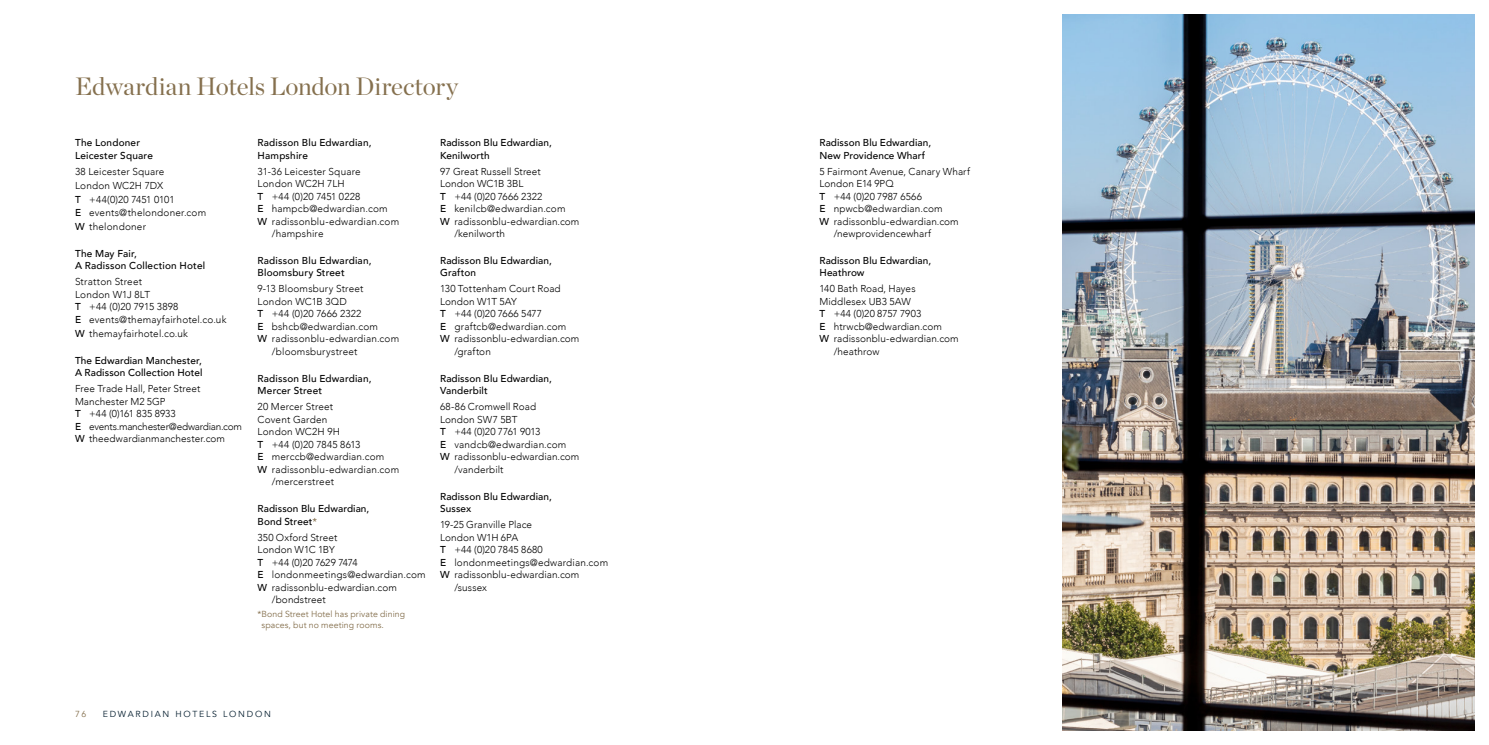
<style>
.page{position:relative;width:1489px;height:745px;background:#fff}
.page>*{position:absolute;margin:0;border:0;box-sizing:border-box;transform-origin:0 0}
.t1{font:25px "Chronicle Display";color:#85704e}
.t2{font:300 10px/12.5px "Avenir";letter-spacing:.01em;color:#000}
.t3{font:500 10px/12.5px "Avenir";letter-spacing:.01em;color:#000}
.t4{font:300 10px "Avenir";letter-spacing:-.01em;color:#000}
.t5{font:8.75px/10.5px "Avenir";letter-spacing:.01em;color:#85704e}
.t6{font:8.75px "Avenir";letter-spacing:.2em;color:#031c2d}
.s1{font-weight:500}
.s2{color:#85704e}
</style>
<div class="page">
<img style="left:1062px;top:14px;width:412px;height:716px">
<h1 class="t1" style="left:75px;top:67px;width:384px">Edwardian Hotels London Directory</h1>
<p class="t3" style="left:257px;top:136px;width:115px">Radisson Blu Edwardian,<br>Hampshire</p>
<p class="t2" style="left:257px;top:165px;width:105px">31-36 Leicester Square</p>
<p class="t2" style="left:257px;top:177px;width:89px">London WC2H 7LH</p>
<p class="t2" style="left:257px;top:190px;width:104px"><span class="s1">T</span> +44 (0)20 7451 0228</p>
<p class="t2" style="left:257px;top:202px;width:132px"><span class="s1">E</span> hampcb@edwardian.com</p>
<p class="t2" style="left:257px;top:215px;width:143px"><span class="s1">W</span> radissonblu-edwardian.com</p>
<p class="t2" style="left:272px;top:227px;width:53px">/hampshire</p>
<p class="t3" style="left:257px;top:253px;width:115px">Radisson Blu Edwardian,<br>Bloomsbury Street</p>
<p class="t2" style="left:257px;top:282px;width:107px">9-13 Bloomsbury Street</p>
<p class="t2" style="left:257px;top:295px;width:91px">London WC1B 3QD</p>
<p class="t2" style="left:257px;top:307px;width:105px"><span class="s1">T</span> +44 (0)20 7666 2322</p>
<p class="t2" style="left:257px;top:320px;width:122px"><span class="s1">E</span> bshcb@edwardian.com</p>
<p class="t2" style="left:257px;top:332px;width:143px"><span class="s1">W</span> radissonblu-edwardian.com</p>
<p class="t2" style="left:272px;top:345px;width:87px">/bloomsburystreet</p>
<p class="t3" style="left:257px;top:371px;width:115px">Radisson Blu Edwardian,<br>Mercer Street</p>
<p class="t2" style="left:257px;top:400px;width:77px">20 Mercer Street</p>
<p class="t2" style="left:257px;top:413px;width:71px">Covent Garden</p>
<p class="t2" style="left:257px;top:425px;width:84px">London WC2H 9H</p>
<p class="t2" style="left:257px;top:438px;width:104px"><span class="s1">T</span> +44 (0)20 7845 8613</p>
<p class="t2" style="left:257px;top:450px;width:128px"><span class="s1">E</span> merccb@edwardian.com</p>
<p class="t2" style="left:257px;top:463px;width:143px"><span class="s1">W</span> radissonblu-edwardian.com</p>
<p class="t2" style="left:272px;top:475px;width:64px">/mercerstreet</p>
<p class="t3" style="left:258px;top:501px;width:113px">Radisson Blu Edwardian,<br>Bond Street<span class="s2">*</span></p>
<p class="t2" style="left:258px;top:530px;width:81px">350 Oxford Street</p>
<p class="t2" style="left:258px;top:543px;width:79px">London W1C 1BY</p>
<p class="t4" style="left:258px;top:556px;width:101px"><span class="s1">T</span> +44 (0)20 7629 7474</p>
<p class="t2" style="left:258px;top:568px;width:169px"><span class="s1">E</span> londonmeetings@edwardian.com</p>
<p class="t2" style="left:258px;top:580px;width:141px"><span class="s1">W</span> radissonblu-edwardian.com</p>
<p class="t2" style="left:272px;top:593px;width:56px">/bondstreet</p>
<p class="t5" style="left:261px;top:608px;width:145px;text-indent:-4px">*Bond Street Hotel has private dining spaces, but no meeting rooms.</p>
<p class="t3" style="left:75px;top:136px;width:79px">The Londoner<br>Leicester Square</p>
<p class="t2" style="left:75px;top:164px;width:101px;line-height:14.2px">38 Leicester Square<br>London WC2H 7DX<br><span class="s1">T</span> +44(0)20 7451 0101</p>
<p class="t2" style="left:75px;top:205px;width:133px;line-height:14.2px"><span class="s1">E</span> events@thelondoner.com<br><span class="s1">W</span> thelondoner</p>
<p class="t3" style="left:75px;top:246px;width:132px">The May Fair,<br>A Radisson Collection Hotel</p>
<p class="t2" style="left:75px;top:275px;width:153px">Stratton Street<br>London W1J 8LT<br><span class="s1">T</span> +44 (0)20 7915 3898<br><span class="s1">E</span> events@themayfairhotel.co.uk</p>
<p class="t2" style="left:75px;top:327px;width:114px"><span class="s1">W</span> themayfairhotel.co.uk</p>
<p class="t3" style="left:75px;top:353px;width:129px">The Edwardian Manchester,<br>A Radisson Collection Hotel</p>
<p class="t2" style="left:75px;top:382px;width:169px">Free Trade Hall, Peter Street<br>Manchester M2 5GP<br><span class="s1">T</span> +44 (0)161 835 8933<br><span class="s1">E</span> events.manchester@edwardian.com<br><span class="s1">W</span> theedwardianmanchester.com</p>
<p class="t3" style="left:440px;top:136px;width:113px">Radisson Blu Edwardian,<br>Kenilworth</p>
<p class="t2" style="left:440px;top:165px;width:102px">97 Great Russell Street</p>
<p class="t2" style="left:440px;top:177px;width:85px">London WC1B 3BL</p>
<p class="t2" style="left:440px;top:190px;width:104px"><span class="s1">T</span> +44 (0)20 7666 2322</p>
<p class="t2" style="left:440px;top:202px;width:127px"><span class="s1">E</span> kenilcb@edwardian.com</p>
<p class="t2" style="left:440px;top:215px;width:141px"><span class="s1">W</span> radissonblu-edwardian.com</p>
<p class="t2" style="left:454px;top:227px;width:52px">/kenilworth</p>
<p class="t3" style="left:440px;top:253px;width:113px">Radisson Blu Edwardian,<br>Grafton</p>
<p class="t2" style="left:440px;top:282px;width:122px">130 Tottenham Court Road</p>
<p class="t2" style="left:440px;top:295px;width:78px">London W1T 5AY</p>
<p class="t2" style="left:440px;top:307px;width:103px"><span class="s1">T</span> +44 (0)20 7666 5477</p>
<p class="t2" style="left:440px;top:320px;width:128px"><span class="s1">E</span> graftcb@edwardian.com</p>
<p class="t2" style="left:440px;top:332px;width:141px"><span class="s1">W</span> radissonblu-edwardian.com</p>
<p class="t2" style="left:454px;top:345px;width:38px">/grafton</p>
<p class="t3" style="left:440px;top:371px;width:113px">Radisson Blu Edwardian,<br>Vanderbilt</p>
<p class="t2" style="left:440px;top:400px;width:97px">68-86 Cromwell Road</p>
<p class="t2" style="left:440px;top:413px;width:79px">London SW7 5BT</p>
<p class="t2" style="left:440px;top:425px;width:102px"><span class="s1">T</span> +44 (0)20 7761 9013</p>
<p class="t2" style="left:440px;top:438px;width:128px"><span class="s1">E</span> vandcb@edwardian.com</p>
<p class="t2" style="left:440px;top:450px;width:141px"><span class="s1">W</span> radissonblu-edwardian.com</p>
<p class="t2" style="left:454px;top:463px;width:51px">/vanderbilt</p>
<p class="t3" style="left:440px;top:489px;width:113px">Radisson Blu Edwardian,<br>Sussex</p>
<p class="t2" style="left:440px;top:518px;width:93px">19-25 Granville Place</p>
<p class="t2" style="left:440px;top:530px;width:79px">London W1H 6PA</p>
<p class="t2" style="left:440px;top:543px;width:104px"><span class="s1">T</span> +44 (0)20 7845 8680</p>
<p class="t2" style="left:440px;top:555px;width:169px"><span class="s1">E</span> londonmeetings@edwardian.com</p>
<p class="t2" style="left:440px;top:568px;width:141px"><span class="s1">W</span> radissonblu-edwardian.com</p>
<p class="t2" style="left:454px;top:580px;width:34px">/sussex</p>
<p class="t5" style="left:75px;top:708px;width:13px">76</p>
<p class="t6" style="left:103px;top:708px;width:170px">EDWARDIAN HOTELS LONDON</p>
<p class="t3" style="left:819px;top:136px;width:113px">Radisson Blu Edwardian,<br>New Providence Wharf</p>
<p class="t2" style="left:819px;top:165px;width:152px">5 Fairmont Avenue, Canary Wharf</p>
<p class="t2" style="left:819px;top:177px;width:76px">London E14 9PQ</p>
<p class="t2" style="left:819px;top:190px;width:104px"><span class="s1">T</span> +44 (0)20 7987 6566</p>
<p class="t2" style="left:819px;top:202px;width:125px"><span class="s1">E</span> npwcb@edwardian.com</p>
<p class="t2" style="left:819px;top:215px;width:141px"><span class="s1">W</span> radissonblu-edwardian.com</p>
<p class="t2" style="left:833px;top:227px;width:99px">/newprovidencewharf</p>
<p class="t3" style="left:819px;top:253px;width:113px">Radisson Blu Edwardian,<br>Heathrow</p>
<p class="t2" style="left:819px;top:282px;width:98px">140 Bath Road, Hayes</p>
<p class="t2" style="left:819px;top:295px;width:93px">Middlesex UB3 5AW</p>
<p class="t2" style="left:819px;top:307px;width:103px"><span class="s1">T</span> +44 (0)20 8757 7903</p>
<p class="t2" style="left:819px;top:320px;width:124px"><span class="s1">E</span> htrwcb@edwardian.com</p>
<p class="t2" style="left:819px;top:332px;width:141px"><span class="s1">W</span> radissonblu-edwardian.com</p>
<p class="t2" style="left:833px;top:345px;width:47px">/heathrow</p>
</div>
